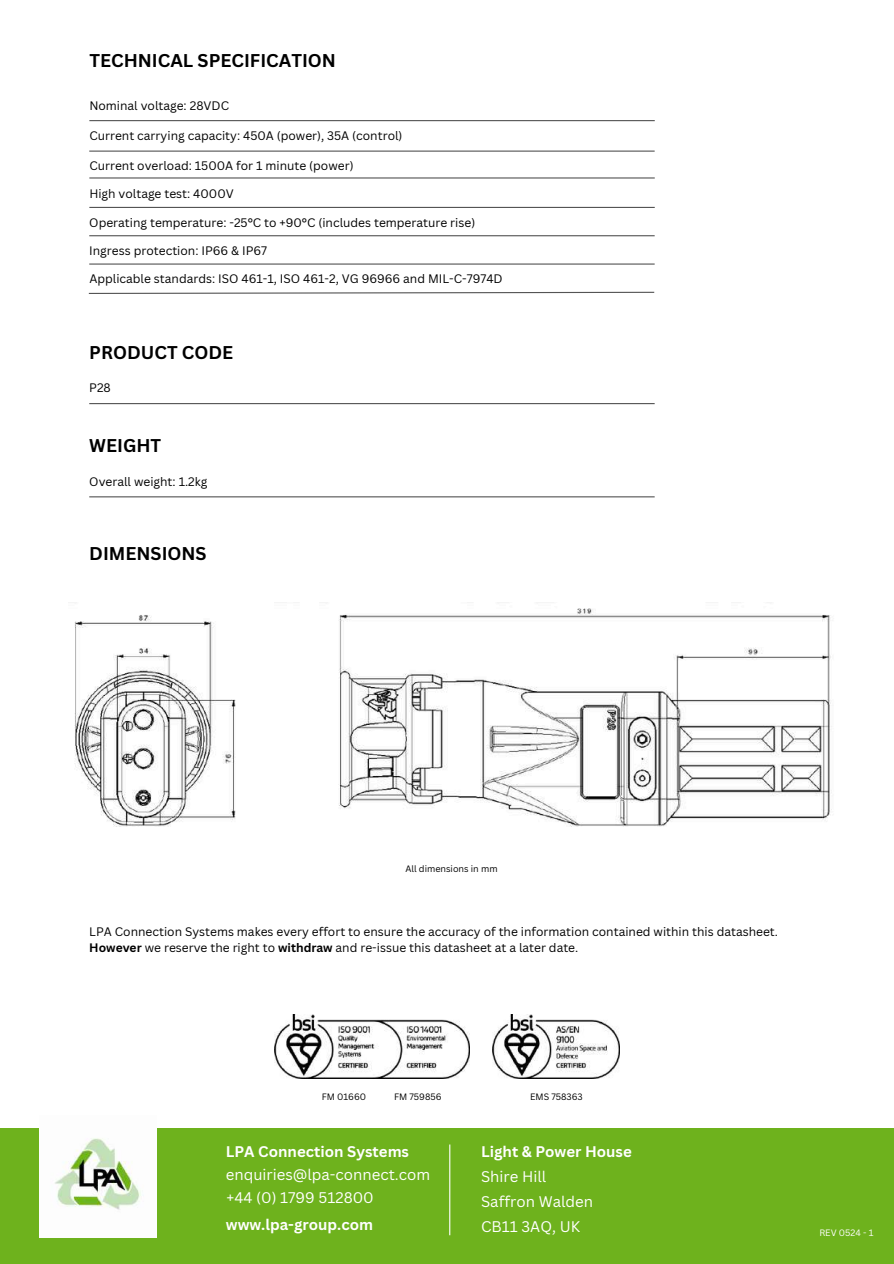
<style>
.page{position:relative;width:894px;height:1264px;background:#fff}
.page>*{position:absolute;margin:0;border:0;box-sizing:border-box;transform-origin:0 0}
.t1{font:700 18px "Canva Sans";color:#000}
.t2{font:15px/25px "Canva Sans";color:#fff}
.t3{font:700 15px "Canva Sans";color:#fff}
.t4{font:12px/16px "Canva Sans";color:#000}
.t5{font:9px "Canva Sans";color:#000}
.t6{font:9px "Canva Sans";color:#fff}
.s1{font-weight:700}
</style>
<div class="page">
<hr style="left:89px;top:120px;width:565px;height:1px;background:#545454">
<svg style="left:88px;top:291px;width:567px;height:3px"></svg>
<hr style="left:89px;top:150px;width:565px;height:2px;background:#545454">
<hr style="left:89px;top:177px;width:565px;height:1px;background:#545454">
<hr style="left:89px;top:207px;width:565px;height:1px;background:#545454">
<hr style="left:89px;top:403px;width:565px;height:1px;background:#545454">
<hr style="left:89px;top:496px;width:565px;height:1px;background:#545454">
<div style="left:0;top:1128px;width:893px;height:135px;background:#6eb21d"></div>
<hr style="left:449px;top:1144px;width:1px;height:91px;background:#fff">
<img style="left:40px;top:1128px;width:117px;height:109px">
<hr style="left:89px;top:235px;width:565px;height:1px;background:#545454">
<hr style="left:89px;top:263px;width:565px;height:1px;background:#545454">
<img style="left:274px;top:1014px;width:195px;height:64px">
<img style="left:492px;top:1014px;width:127px;height:64px">
<img style="left:74px;top:608px;width:758px;height:219px">
<h1 class="t1" style="left:89px;top:48px;width:248px">TECHNICAL SPECIFICATION</h1>
<p class="t4" style="left:89px;top:97px;width:141px">Nominal voltage: 28VDC</p>
<p class="t4" style="left:89px;top:127px;width:314px">Current carrying capacity: 450A (power), 35A (control)</p>
<p class="t4" style="left:89px;top:158px;width:265px">Current overload: 1500A for 1 minute (power)</p>
<p class="t4" style="left:89px;top:186px;width:146px">High voltage test: 4000V</p>
<p class="t4" style="left:89px;top:214px;width:387px">Operating temperature: -25°C to +90°C (includes temperature rise)</p>
<p class="t4" style="left:89px;top:242px;width:179px">Ingress protection: IP66 &amp; IP67</p>
<p class="t4" style="left:89px;top:270px;width:414px">Applicable standards: ISO 461-1, ISO 461-2, VG 96966 and MIL-C-7974D</p>
<h1 class="t1" style="left:89px;top:339px;width:145px">PRODUCT CODE</h1>
<p class="t4" style="left:89px;top:380px;width:23px">P28</p>
<h1 class="t1" style="left:89px;top:433px;width:73px">WEIGHT</h1>
<p class="t4" style="left:89px;top:473px;width:120px">Overall weight: 1.2kg</p>
<h1 class="t1" style="left:89px;top:540px;width:119px">DIMENSIONS</h1>
<p class="t5" style="left:405px;top:862px;width:94px">All dimensions in mm</p>
<p class="t4" style="left:89px;top:922px;width:690px">LPA Connection Systems makes every effort to ensure the accuracy of the information contained within this datasheet.<br><span class="s1">However</span> we reserve the right to <span class="s1">withdraw</span> and re-issue this datasheet at a later date.</p>
<p class="t5" style="left:321px;top:1090px;width:46px">FM 01660</p>
<p class="t5" style="left:394px;top:1090px;width:49px">FM 759856</p>
<p class="t5" style="left:530px;top:1090px;width:54px">EMS 758363</p>
<p class="t3" style="left:226px;top:1140px;width:185px">LPA Connection Systems</p>
<p class="t2" style="left:226px;top:1184px;width:149px">+44 (0) 1799 512800</p>
<p class="t3" style="left:226px;top:1213px;width:149px">www.lpa-group.com</p>
<p class="t2" style="left:226px;top:1161px;width:206px">enquiries@lpa-connect.com</p>
<p class="t3" style="left:481px;top:1140px;width:152px">Light &amp; Power House</p>
<p class="t2" style="left:481px;top:1163px;width:113px">Shire Hill<br>Saffron Walden<br>CB11 3AQ, UK</p>
<p class="t6" style="left:819px;top:1225px;width:56px">REV 0524 - 1</p>
</div>
